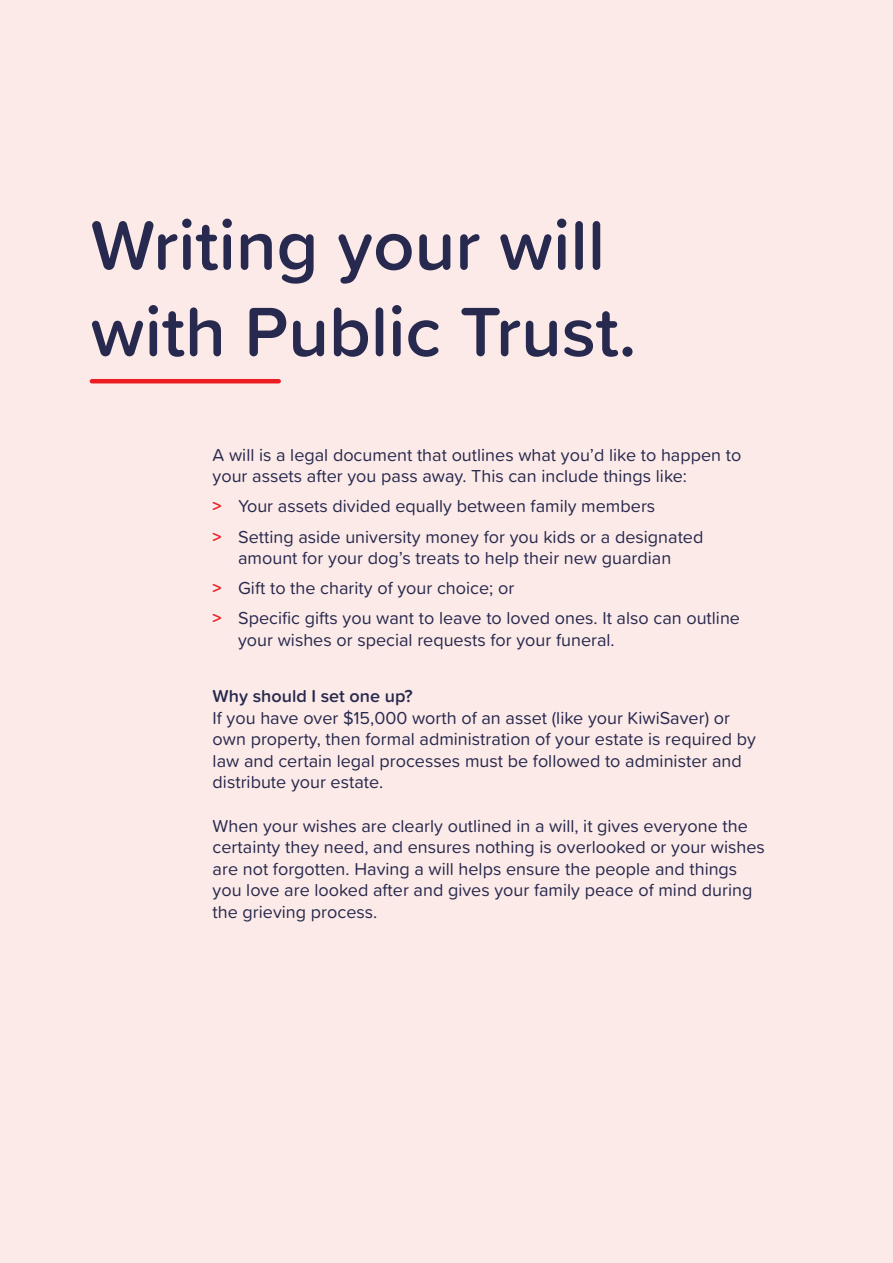
<style>
.page{position:relative;width:893px;height:1263px;background:#fbeae7}
.page>*{position:absolute;margin:0;border:0;box-sizing:border-box;transform-origin:0 0}
.t1{font:600 72px/86.4px "Proxima Soft";color:#28294e}
.t2{font:18px/21.6px "Proxima Soft";color:#28294e}
.t3{font:600 18px "Proxima Soft";color:#28294e}
.s1{font-weight:700;color:#ed1d24}
</style>
<div class="page">
<hr style="left:92px;top:379px;width:187px;height:4px;background:#ed1d24">
<h1 class="t1" style="left:90px;top:199px;width:547px">Writing your will with Public Trust.</h1>
<p class="t2" style="left:213px;top:443px;width:530px">A will is a legal document that outlines what you’d like to happen to your assets after you pass away. This can include things like:</p>
<p class="t2" style="left:213px;top:490px;width:492px;line-height:30.2px"><span class="s1">&gt;</span> Your assets divided equally between family members<br><span class="s1">&gt;</span> Setting aside university money for you kids or a designated</p>
<p class="t2" style="left:213px;top:542px;width:529px;line-height:30.2px;text-indent:26px">amount for your dog’s treats to help their new guardian<br><span class="s1">&gt;</span> Gift to the charity of your choice; or<br><span class="s1">&gt;</span> Specific gifts you want to leave to loved ones. It also can outline</p>
<p class="t2" style="left:238px;top:628px;width:378px">your wishes or special requests for your funeral.</p>
<p class="t3" style="left:213px;top:682px;width:202px">Why should I set one up?</p>
<p class="t2" style="left:213px;top:706px;width:545px">If you have over $15,000 worth of an asset (like your KiwiSaver) or own property, then formal administration of your estate is required by law and certain legal processes must be followed to administer and distribute your estate.</p>
<p class="t2" style="left:213px;top:814px;width:554px">When your wishes are clearly outlined in a will, it gives everyone the certainty they need, and ensures nothing is overlooked or your wishes are not forgotten. Having a will helps ensure the people and things you love are looked after and gives your family peace of mind during the grieving process.</p>
</div>
